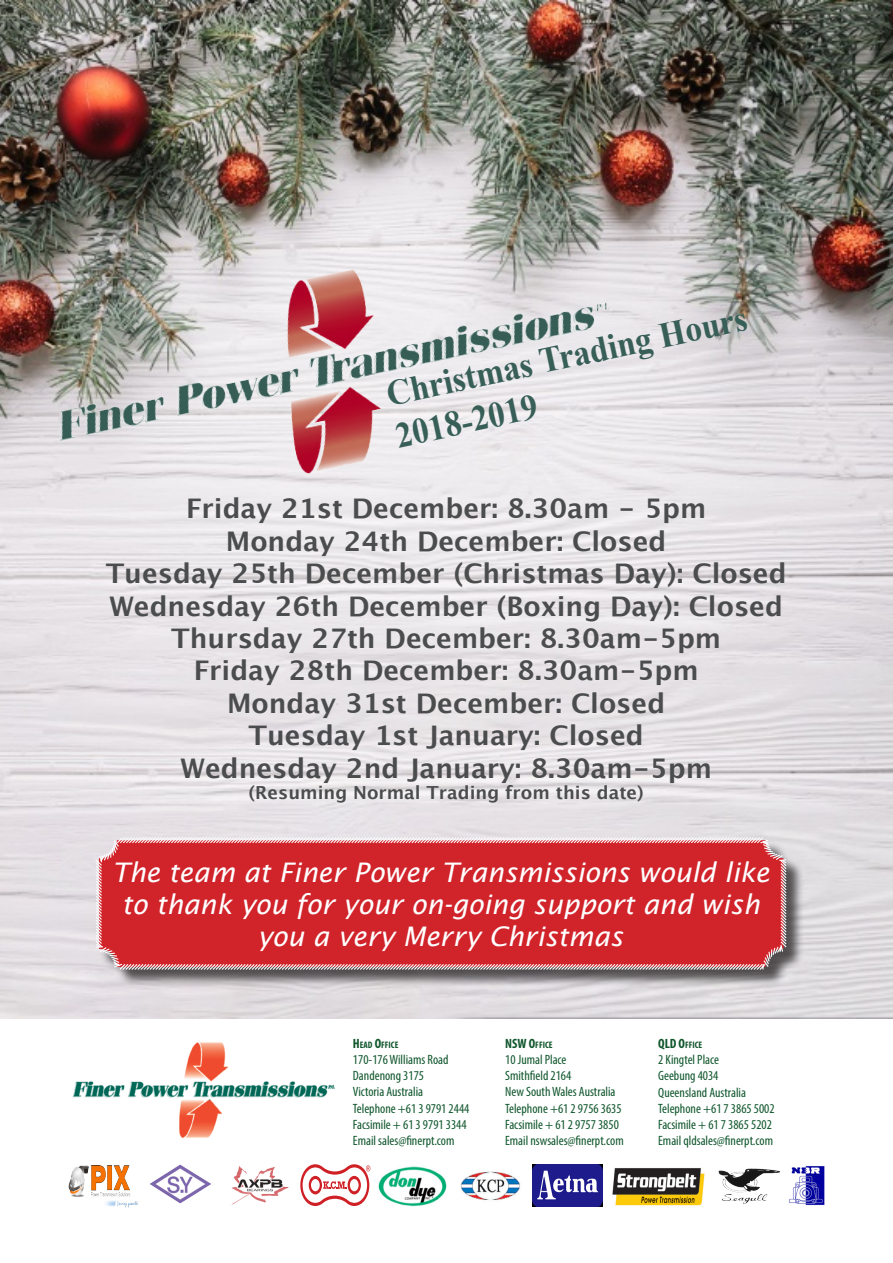
<style>
.page{position:relative;width:893px;height:1263px;background:#fff}
.page>*{position:absolute;margin:0;border:0;box-sizing:border-box;transform-origin:0 0}
.t1{font:700 35.55px "Times New Roman";color:#375e57;scale:.94 1}
.t2{font:700 27px "Lucida Grande";color:#4b4c4d}
.t3{font:italic 27px/32.4px "Lucida Sans";color:#fff;text-align:center}
.t4{font:700 18px "Lucida Grande";color:#4b4c4d}
.t5{font:condensed 13.5px "Myriad Pro";color:#0f562c}
.t6{font:700 condensed 9.45px "Myriad Pro";color:#0f562c}
.s1{font-size:13.5px}
</style>
<div class="page">
<img style="left:0;top:0;width:893px;height:1018px">
<img style="left:150px;top:1164px;width:61px;height:40px">
<img style="left:231px;top:1166px;width:58px;height:39px">
<svg style="left:300px;top:1164px;width:70px;height:42px"></svg>
<img style="left:378px;top:1166px;width:69px;height:41px">
<img style="left:460px;top:1171px;width:60px;height:29px">
<img style="left:533px;top:1164px;width:70px;height:42px">
<img style="left:612px;top:1168px;width:93px;height:38px">
<img style="left:718px;top:1168px;width:62px;height:36px">
<img style="left:788px;top:1166px;width:37px;height:39px">
<img style="left:68px;top:1166px;width:70px;height:41px">
<img style="left:72px;top:1042px;width:263px;height:96px">
<img style="left:0;top:179px;width:692px;height:394px">
<div style="left:99px;top:840px;width:706px;height:148px;background:#231f20;opacity:.75"></div>
<svg style="left:95px;top:836px;width:693px;height:135px;background:#d0343b"></svg>
<p class="t1" style="left:382px;top:370px;width:392px;rotate:-12deg">Christmas Trading Hours</p>
<p class="t1" style="left:391px;top:412px;width:155px;rotate:-12deg">2018-2019</p>
<p class="t2" style="left:186px;top:487px;width:522px">Friday 21st December: 8.30am - 5pm</p>
<p class="t2" style="left:226px;top:519px;width:442px">Monday 24th December: Closed</p>
<p class="t2" style="left:106px;top:552px;width:682px">Tuesday 25th December (Christmas Day): Closed</p>
<p class="t2" style="left:109px;top:584px;width:675px">Wednesday 26th December (Boxing Day): Closed</p>
<p class="t2" style="left:171px;top:616px;width:551px">Thursday 27th December: 8.30am-5pm</p>
<p class="t2" style="left:194px;top:649px;width:506px">Friday 28th December: 8.30am-5pm</p>
<p class="t2" style="left:227px;top:681px;width:440px">Monday 31st December: Closed</p>
<p class="t2" style="left:249px;top:714px;width:397px">Tuesday 1st January: Closed</p>
<p class="t2" style="left:181px;top:746px;width:533px">Wednesday 2nd January: 8.30am-5pm</p>
<p class="t4" style="left:249px;top:778px;width:397px">(Resuming Normal Trading from this date)</p>
<p class="t3" style="left:112px;top:856px;width:659px">The team at Finer Power Transmissions would like to thank you for your on-going support and wish you a very Merry Christmas</p>
<p class="t6" style="left:353px;top:1039px;width:47px"><span class="s1">H</span>EAD <span class="s1">O</span>FFICE</p>
<p class="t5" style="left:353px;top:1051px;width:97px">170-176 Williams Road</p>
<p class="t5" style="left:353px;top:1067px;width:73px">Dandenong 3175</p>
<p class="t5" style="left:353px;top:1084px;width:72px">Victoria Australia</p>
<p class="t5" style="left:353px;top:1100px;width:118px">Telephone +61 3 9791 2444</p>
<p class="t5" style="left:353px;top:1116px;width:115px">Facsimile + 61 3 9791 3344</p>
<p class="t5" style="left:353px;top:1132px;width:103px">Email sales@finerpt.com</p>
<p class="t6" style="left:505px;top:1039px;width:49px"><span class="s1">NSW</span> <span class="s1">O</span>FFICE</p>
<p class="t5" style="left:505px;top:1051px;width:63px">10 Jumal Place</p>
<p class="t5" style="left:505px;top:1067px;width:68px">Smithfield 2164</p>
<p class="t5" style="left:505px;top:1084px;width:112px">New South Wales Australia</p>
<p class="t5" style="left:505px;top:1100px;width:118px">Telephone +61 2 9756 3635</p>
<p class="t5" style="left:505px;top:1116px;width:115px">Facsimile + 61 2 9757 3850</p>
<p class="t5" style="left:505px;top:1132px;width:120px">Email nswsales@finerpt.com</p>
<p class="t6" style="left:658px;top:1039px;width:46px"><span class="s1">QLD</span> <span class="s1">O</span>FFICE</p>
<p class="t5" style="left:658px;top:1051px;width:62px">2 Kingtel Place</p>
<p class="t5" style="left:658px;top:1068px;width:62px">Geebung 4034</p>
<p class="t5" style="left:658px;top:1084px;width:89px">Queensland Australia</p>
<p class="t5" style="left:658px;top:1100px;width:118px">Telephone +61 7 3865 5002</p>
<p class="t5" style="left:658px;top:1116px;width:115px">Facsimile + 61 7 3865 5202</p>
<p class="t5" style="left:658px;top:1132px;width:116px">Email qldsales@finerpt.com</p>
</div>
